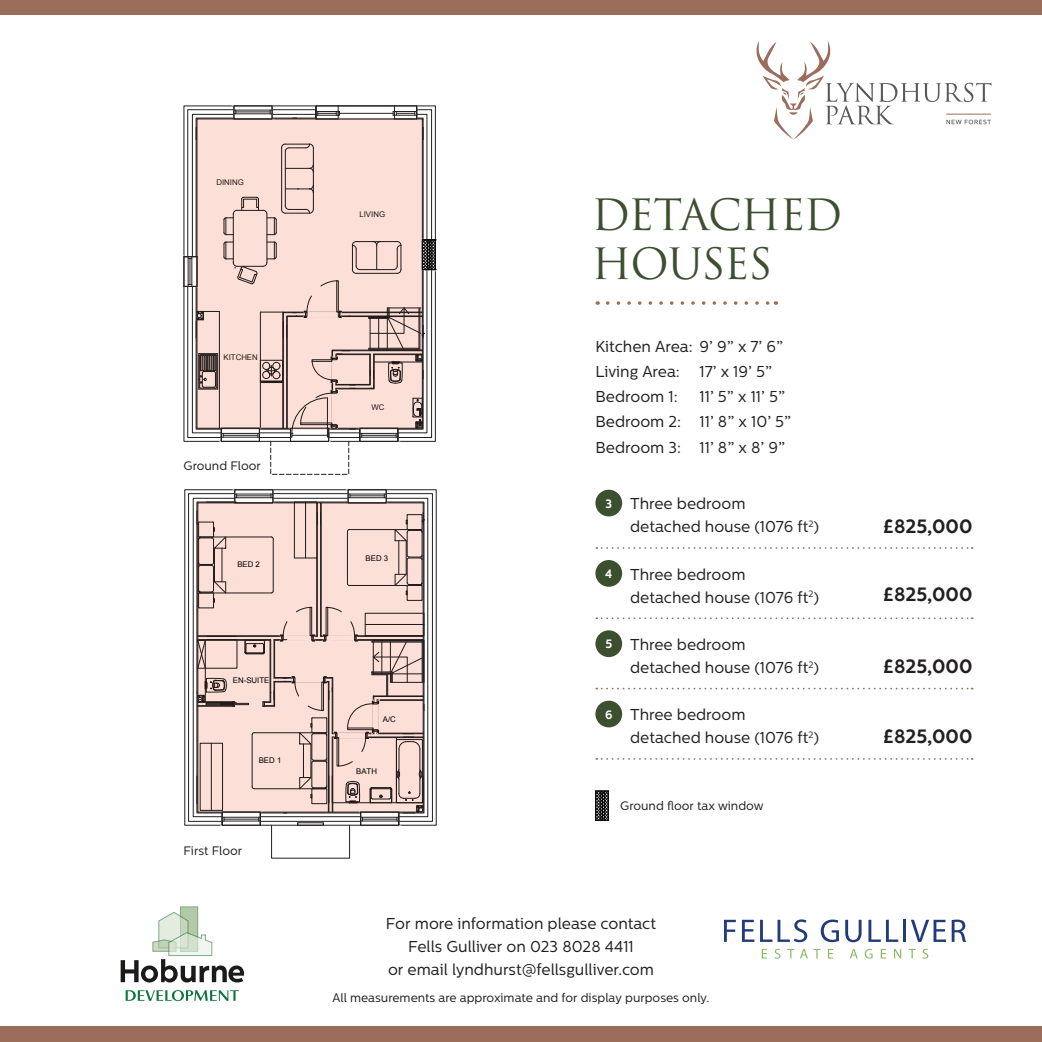
<style>
.page{position:relative;width:1042px;height:1042px;background:#fff}
.page>*{position:absolute;margin:0;border:0;box-sizing:border-box;transform-origin:0 0}
.t1{font:42px/49px "Trajan Pro 3";letter-spacing:-.035em;color:#3c4f2f}
.t2{font:700 19.25px "Centrale Sans";color:#231f20}
.t3{font:15.75px/22.8px "Centrale Sans";color:#231f20}
.t4{font:12.25px "Centrale Sans";color:#231f20}
.t5{font:7.88px "Arial";color:#000}
.t6{font:7.88px "Arial";color:#231f20}
.t7{font:900 7.88px "Arial";color:#000}
.s1{font-weight:700;font-size:12.08px;color:#fff}
</style>
<div class="page">
<div style="left:0;top:0;width:1042px;height:15px;background:#9b6e5c"></div>
<svg style="left:608px;top:301px;width:168px;height:4px"></svg>
<svg style="left:596px;top:547px;width:376px;height:2px"></svg>
<svg style="left:596px;top:617px;width:376px;height:2px"></svg>
<svg style="left:596px;top:688px;width:376px;height:1px"></svg>
<svg style="left:596px;top:758px;width:376px;height:2px"></svg>
<div style="left:595px;top:490px;width:27px;height:26px;background:#3c4f2f;border-radius:50%"></div>
<div style="left:595px;top:560px;width:27px;height:27px;background:#3c4f2f;border-radius:50%"></div>
<div style="left:595px;top:630px;width:27px;height:27px;background:#3c4f2f;border-radius:50%"></div>
<div style="left:595px;top:700px;width:27px;height:27px;background:#3c4f2f;border-radius:50%"></div>
<svg style="left:233px;top:105px;width:40px;height:13px"></svg>
<svg style="left:315px;top:105px;width:102px;height:13px"></svg>
<svg style="left:183px;top:256px;width:13px;height:31px"></svg>
<svg style="left:423px;top:127px;width:1px;height:13px"></svg>
<svg style="left:196px;top:296px;width:229px;height:179px"></svg>
<svg style="left:423px;top:239px;width:13px;height:31px"></svg>
<svg style="left:196px;top:118px;width:227px;height:311px;background:#e8cdc6"></svg>
<div style="left:188px;top:493px;width:245px;height:328px;border:1px solid #231f20"></div>
<div style="left:193px;top:498px;width:235px;height:319px;border:1px solid #231f20"></div>
<svg style="left:234px;top:489px;width:40px;height:13px"></svg>
<svg style="left:347px;top:489px;width:40px;height:13px"></svg>
<svg style="left:424px;top:512px;width:1px;height:89px"></svg>
<svg style="left:197px;top:620px;width:228px;height:206px"></svg>
<svg style="left:197px;top:502px;width:227px;height:311px;background:#e2c8c1"></svg>
<div style="left:271px;top:825px;width:79px;height:33px;border:1px solid #231f20"></div>
<div style="left:0;top:1026px;width:1042px;height:16px;background:#9b6e5c"></div>
<svg style="left:126px;top:990px;width:113px;height:11px"></svg>
<div style="left:180px;top:907px;width:18px;height:44px;background:#b4c9a8"></div>
<svg style="left:121px;top:912px;width:123px;height:70px"></svg>
<svg style="left:724px;top:920px;width:12px;height:22px"></svg>
<svg style="left:742px;top:920px;width:12px;height:22px"></svg>
<svg style="left:760px;top:919px;width:47px;height:23px"></svg>
<svg style="left:821px;top:919px;width:18px;height:23px"></svg>
<svg style="left:845px;top:920px;width:16px;height:22px"></svg>
<svg style="left:868px;top:920px;width:30px;height:22px"></svg>
<hr style="left:903px;top:920px;width:3px;height:22px;background:#223b79">
<svg style="left:911px;top:919px;width:55px;height:23px"></svg>
<svg style="left:762px;top:949px;width:5px;height:9px"></svg>
<svg style="left:774px;top:949px;width:6px;height:9px"></svg>
<svg style="left:787px;top:949px;width:7px;height:9px"></svg>
<svg style="left:800px;top:949px;width:20px;height:9px"></svg>
<svg style="left:828px;top:949px;width:5px;height:9px"></svg>
<svg style="left:850px;top:949px;width:8px;height:9px"></svg>
<svg style="left:864px;top:949px;width:8px;height:9px"></svg>
<svg style="left:881px;top:949px;width:5px;height:9px"></svg>
<svg style="left:894px;top:949px;width:7px;height:9px"></svg>
<svg style="left:908px;top:949px;width:7px;height:9px"></svg>
<svg style="left:922px;top:949px;width:6px;height:9px"></svg>
<svg style="left:756px;top:41px;width:235px;height:99px"></svg>
<svg style="left:595px;top:790px;width:14px;height:31px"></svg>
<hr style="left:595px;top:791px;width:1px;height:30px;background:#f59579">
<p class="t6" style="left:216px;top:177px;width:29px">DINING</p>
<p class="t6" style="left:223px;top:352px;width:36px">KITCHEN</p>
<p class="t4" style="left:184px;top:459px;width:79px">Ground Floor</p>
<p class="t5" style="left:237px;top:559px;width:24px">BED 2</p>
<p class="t5" style="left:233px;top:675px;width:38px">EN-SUITE</p>
<p class="t5" style="left:259px;top:755px;width:24px">BED 1</p>
<p class="t4" style="left:184px;top:844px;width:60px">First Floor</p>
<p class="t6" style="left:359px;top:209px;width:27px">LIVING</p>
<p class="t6" style="left:371px;top:402px;width:15px">WC</p>
<p class="t5" style="left:366px;top:553px;width:24px">BED 3</p>
<p class="t5" style="left:383px;top:714px;width:15px">A/C</p>
<p class="t5" style="left:356px;top:766px;width:22px">BATH</p>
<h1 class="t1" style="left:591px;top:192px;width:252px">DETACHED<br>HOUSES</h1>
<p class="t3" style="left:595px;top:333px;width:189px;line-height:25.2px">Kitchen Area: 9’ 9” x 7’ 6”<br>Living Area: 17’ x 19’ 5”<br>Bedroom 1:</p>
<p class="t3" style="left:595px;top:384px;width:197px;line-height:25.2px;text-indent:104px">11’ 5” x 11’ 5”<br>Bedroom 2: 11’ 8” x 10’ 5”<br>Bedroom 3: 11’ 8” x 8’ 9”</p>
<p class="t7" style="left:772px;top:421px;width:8px;rotate:-90deg">A</p>
<p class="t3" style="left:630px;top:492px;width:190px;text-indent:-25px"><span class="s1">3</span> Three bedroom detached house (1076 ft<sup>2</sup>)</p>
<p class="t3" style="left:630px;top:563px;width:190px;text-indent:-25px"><span class="s1">4</span> Three bedroom detached house (1076 ft<sup>2</sup>)</p>
<p class="t3" style="left:630px;top:633px;width:190px;text-indent:-25px"><span class="s1">5</span> Three bedroom detached house (1076 ft<sup>2</sup>)</p>
<p class="t3" style="left:630px;top:703px;width:190px;text-indent:-25px"><span class="s1">6</span> Three bedroom detached house (1076 ft<sup>2</sup>)</p>
<p class="t4" style="left:620px;top:799px;width:145px">Ground floor tax window</p>
<p class="t3" style="left:386px;top:912px;width:271px;text-align:center">For more information please contact<br>Fells Gulliver on 023 8028 4411<br>or email lyndhurst@fellsgulliver.com</p>
<p class="t4" style="left:332px;top:991px;width:378px">All measurements are approximate and for display purposes only.</p>
<p class="t2" style="left:883px;top:515px;width:91px">£825,000</p>
<p class="t2" style="left:883px;top:582px;width:91px">£825,000</p>
<p class="t2" style="left:883px;top:655px;width:91px">£825,000</p>
<p class="t2" style="left:883px;top:724px;width:91px">£825,000</p>
</div>
